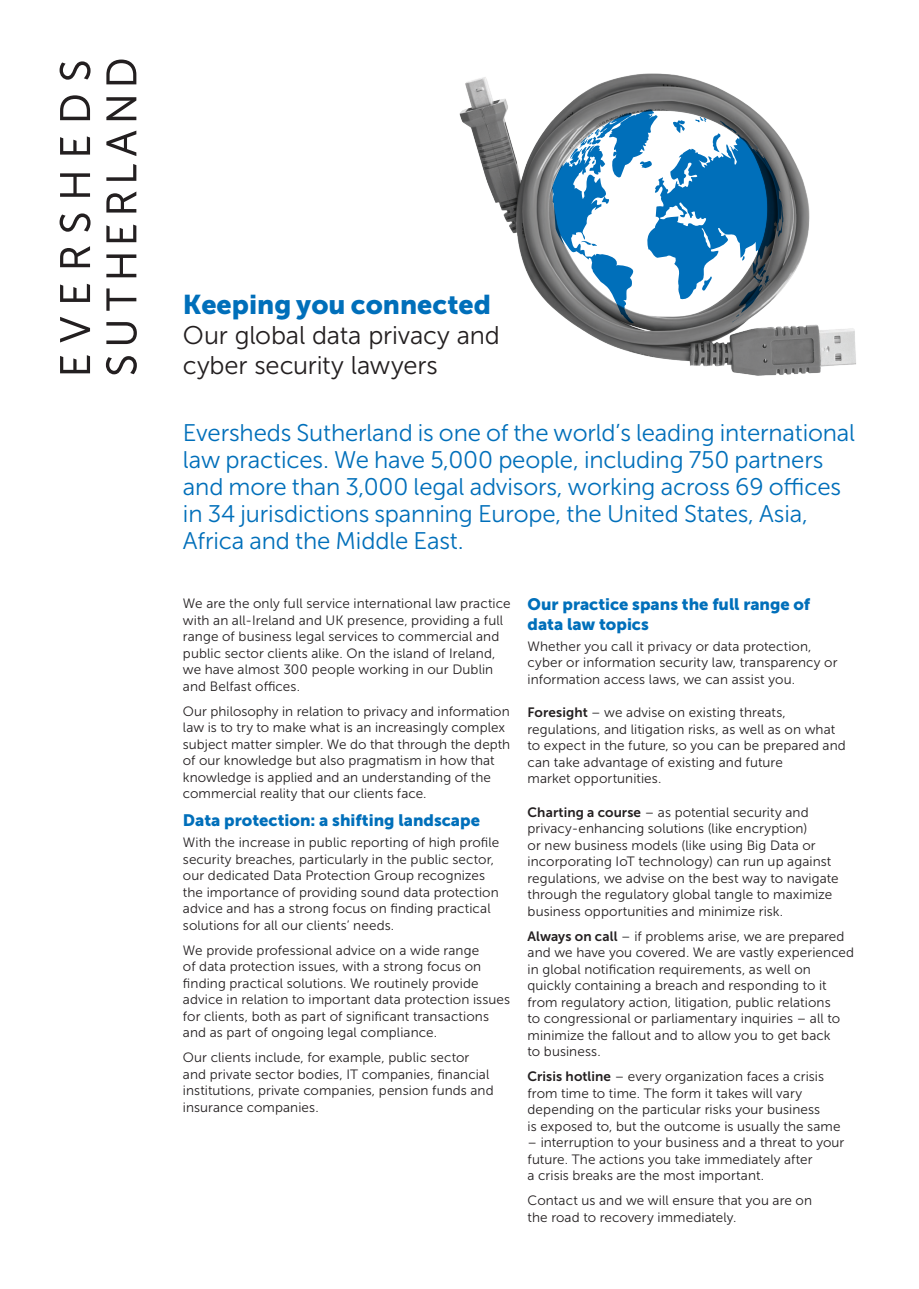
<style>
.page{position:relative;width:919px;height:1289px;background:#fff}
.page>*{position:absolute;margin:0;border:0;box-sizing:border-box;transform-origin:0 0}
.t1{font:27px "Museo Sans 900";color:#006fba}
.t2{font:25.5px/30px "Museo Sans 300";letter-spacing:-.005em;color:#231f20}
.t3{font:24px/27px "Museo Sans 300";letter-spacing:-.005em;color:#006fba}
.t4{font:16.5px/19.5px "Museo Sans 900";color:#006fba}
.t5{font:13.5px/16.5px "Museo Sans 300";letter-spacing:.005em;color:#231f20}
.s1{font-family:"Museo Sans 700"}
</style>
<div class="page">
<svg style="left:60px;top:355px;width:30px;height:18px"></svg>
<svg style="left:60px;top:317px;width:30px;height:25px"></svg>
<svg style="left:60px;top:284px;width:30px;height:18px"></svg>
<svg style="left:60px;top:246px;width:30px;height:21px"></svg>
<svg style="left:60px;top:173px;width:30px;height:24px"></svg>
<svg style="left:60px;top:136px;width:30px;height:19px"></svg>
<svg style="left:60px;top:95px;width:30px;height:25px"></svg>
<svg style="left:106px;top:322px;width:31px;height:22px"></svg>
<svg style="left:106px;top:288px;width:30px;height:23px"></svg>
<svg style="left:106px;top:254px;width:30px;height:23px"></svg>
<svg style="left:106px;top:224px;width:30px;height:18px"></svg>
<svg style="left:106px;top:191px;width:30px;height:21px"></svg>
<svg style="left:106px;top:164px;width:30px;height:17px"></svg>
<svg style="left:106px;top:131px;width:30px;height:25px"></svg>
<svg style="left:106px;top:97px;width:30px;height:23px"></svg>
<svg style="left:106px;top:60px;width:30px;height:24px"></svg>
<svg style="left:60px;top:213px;width:30px;height:19px"></svg>
<svg style="left:60px;top:61px;width:30px;height:19px"></svg>
<svg style="left:106px;top:356px;width:31px;height:18px"></svg>
<img style="left:459px;top:73px;width:397px;height:303px">
<svg style="left:549px;top:109px;width:234px;height:215px"></svg>
<h1 class="t1" style="left:183px;top:289px;width:309px">Keeping you connected</h1>
<h2 class="t2" style="left:183px;top:321px;width:318px">Our global data privacy and cyber security lawyers</h2>
<p class="t3" style="left:183px;top:419px;width:673px">Eversheds Sutherland is one of the world’s leading international law practices. We have 5,000 people, including 750 partners and more than 3,000 legal advisors, working across 69 offices in 34 jurisdictions spanning Europe, the United States, Asia, Africa and the Middle East.</p>
<p class="t5" style="left:183px;top:595px;width:329px">We are the only full service international law practice with an all-Ireland and UK presence, providing a full range of business legal services to commercial and public sector clients alike. On the island of Ireland, we have almost 300 people working in our Dublin and Belfast offices.</p>
<p class="t5" style="left:183px;top:703px;width:329px">Our philosophy in relation to privacy and information law is to try to make what is an increasingly complex subject matter simpler. We do that through the depth of our knowledge but also pragmatism in how that knowledge is applied and an understanding of the commercial reality that our clients face.</p>
<p class="t4" style="left:183px;top:810px;width:298px">Data protection: a shifting landscape</p>
<p class="t5" style="left:183px;top:834px;width:318px">With the increase in public reporting of high profile security breaches, particularly in the public sector, our dedicated Data Protection Group recognizes the importance of providing sound data protection advice and has a strong focus on finding practical solutions for all our clients’ needs.</p>
<p class="t5" style="left:183px;top:941px;width:328px">We provide professional advice on a wide range<br>of data protection issues, with a strong focus on finding practical solutions. We routinely provide advice in relation to important data protection issues for clients, both as part of significant transactions and as part of ongoing legal compliance.</p>
<p class="t5" style="left:183px;top:1049px;width:312px">Our clients include, for example, public sector and private sector bodies, IT companies, financial institutions, private companies, pension funds and insurance companies.</p>
<p class="t4" style="left:527px;top:595px;width:284px">Our practice spans the full range of data law topics</p>
<p class="t5" style="left:527px;top:638px;width:311px">Whether you call it privacy or data protection, cyber or information security law, transparency or information access laws, we can assist you.</p>
<p class="t5" style="left:527px;top:704px;width:320px"><span class="s1">Foresight</span> – we advise on existing threats, regulations, and litigation risks, as well as on what to expect in the future, so you can be prepared and can take advantage of existing and future<br>market opportunities.</p>
<p class="t5" style="left:527px;top:804px;width:312px"><span class="s1">Charting a course</span> – as potential security and privacy-enhancing solutions (like encryption)<br>or new business models (like using Big Data or incorporating IoT technology) can run up against regulations, we advise on the best way to navigate through the regulatory global tangle to maximize business opportunities and minimize risk.</p>
<p class="t5" style="left:527px;top:928px;width:328px"><span class="s1">Always on call</span> – if problems arise, we are prepared and we have you covered. We are vastly experienced in global notification requirements, as well on quickly containing a breach and responding to it from regulatory action, litigation, public relations<br>to congressional or parliamentary inquiries – all to minimize the fallout and to allow you to get back<br>to business.</p>
<p class="t5" style="left:527px;top:1068px;width:314px"><span class="s1">Crisis hotline</span> – every organization faces a crisis from time to time. The form it takes will vary depending on the particular risks your business<br>is exposed to, but the outcome is usually the same</p>
<p class="t5" style="left:527px;top:1134px;width:318px">– interruption to your business and a threat to your future. The actions you take immediately after<br>a crisis breaks are the most important.</p>
<p class="t5" style="left:527px;top:1192px;width:286px">Contact us and we will ensure that you are on the road to recovery immediately.</p>
</div>
